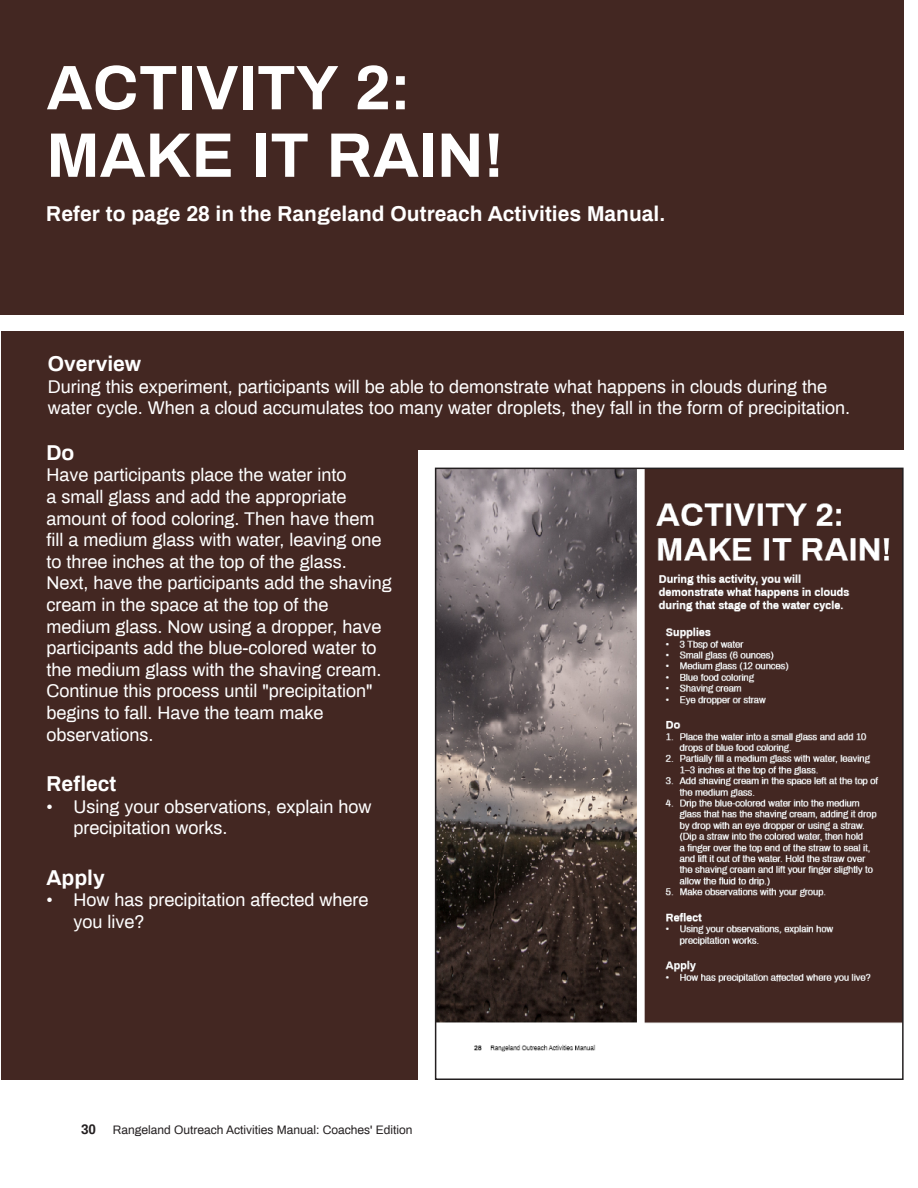
<style>
.page{position:relative;width:918px;height:1188px;background:#fff}
.page>*{position:absolute;margin:0;border:0;box-sizing:border-box;transform-origin:0 0}
.t1{font:700 63px/67.5px "Archivo";letter-spacing:.01em;color:#fff}
.t2{font:700 21px "Archivo";color:#fff}
.t3{font:18px/21.6px "Archivo";color:#fff}
.t4{font:700 13.5px "Archivo";color:#231f20}
.t5{font:12px "Archivo";color:#231f20}
</style>
<div class="page">
<div style="left:402px;top:332px;width:502px;height:118px;background:#432722"></div>
<div style="left:0;top:0;width:904px;height:314px;background:#432722"></div>
<img style="left:438px;top:471px;width:463px;height:581px">
<div style="left:435px;top:468px;width:469px;height:612px;border:2px solid #231f20"></div>
<div style="left:2px;top:332px;width:416px;height:748px;background:#432722"></div>
<hr style="left:917px;top:0;width:1px;height:248px;background:#626970">
<h1 class="t1" style="left:47px;top:53px;width:459px">ACTIVITY 2:<br>MAKE IT RAIN!</h1>
<p class="t2" style="left:46px;top:199px;width:620px">Refer to page 28 in the Rangeland Outreach Activities Manual.</p>
<p class="t2" style="left:48px;top:349px;width:95px">Overview</p>
<p class="t3" style="left:48px;top:375px;width:804px">During this experiment, participants will be able to demonstrate what happens in clouds during the water cycle. When a cloud accumulates too many water droplets, they fall in the form of precipitation.</p>
<p class="t2" style="left:46px;top:438px;width:29px">Do</p>
<p class="t3" style="left:46px;top:463px;width:347px">Have participants place the water into<br>a small glass and add the appropriate amount of food coloring. Then have them fill a medium glass with water, leaving one to three inches at the top of the glass.<br>Next, have the participants add the shaving cream in the space at the top of the medium glass. Now using a dropper, have participants add the blue-colored water to the medium glass with the shaving cream.<br>Continue this process until "precipitation" begins to fall. Have the team make observations.</p>
<p class="t2" style="left:46px;top:769px;width:72px">Reflect</p>
<p class="t3" style="left:74px;top:795px;width:300px;text-indent:-27px">• Using your observations, explain how precipitation works.</p>
<p class="t2" style="left:46px;top:863px;width:60px">Apply</p>
<p class="t3" style="left:74px;top:888px;width:297px;text-indent:-27px">• How has precipitation affected where you live?</p>
<p class="t4" style="left:81px;top:1120px;width:17px">30</p>
<p class="t5" style="left:113px;top:1121px;width:301px">Rangeland Outreach Activities Manual: Coaches' Edition</p>
</div>
